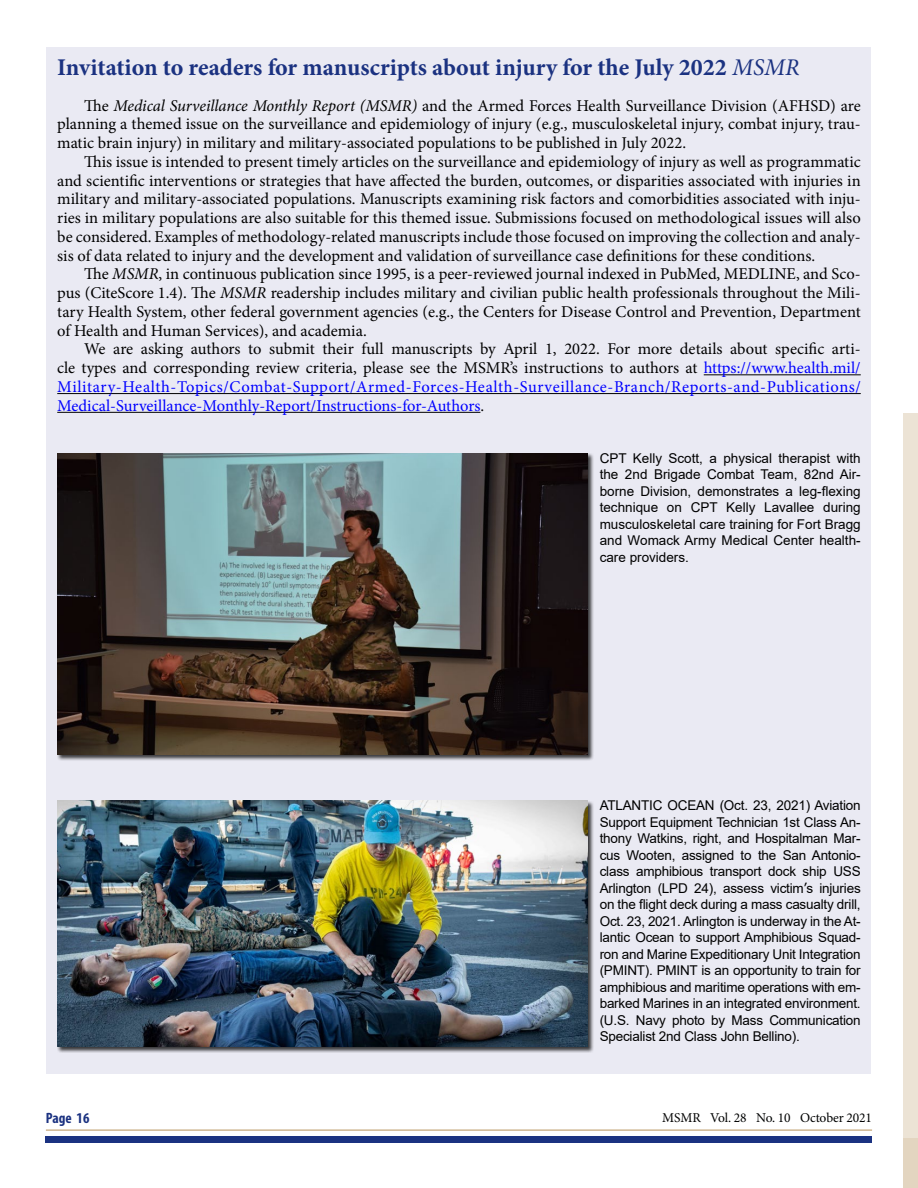
<style>
.page{position:relative;width:918px;height:1188px;background:#fff}
.page>*{position:absolute;margin:0;border:0;box-sizing:border-box;transform-origin:0 0}
.Heads{font:700 24px "Minion Pro";color:#1b3281}
.Body{font:16.5px/18.8px "Minion Pro";color:#000;text-align:justify}
.Body-2{font:16.5px/18.8px "Minion Pro";color:#00f;text-align:justify}
.t1{font:700 condensed 15px "Myriad Pro";color:#1b3281}
.t2{font:13.5px/16.5px "Arial";letter-spacing:-.015em;color:#000;text-align:justify}
.t3{font:13.5px "Minion Pro";letter-spacing:-.01em;color:#010202}
.s1{font-weight:400;font-style:italic}
.s2{font-style:italic}
.s3{color:#000}
.s4{font-family:"Tahoma"}
</style>
<div class="page">
<div style="left:903px;top:413px;width:15px;height:775px;background:#ece3d5"></div>
<div style="left:903px;top:1138px;width:15px;height:50px;background:#e3d5c0"></div>
<div style="left:46px;top:1136px;width:826px;height:6px;background:#1b3281"></div>
<hr style="left:46px;top:1129px;width:826px;height:2px;background:#cfb691">
<div style="left:47px;top:47px;width:824px;height:1026px;background:#eaeaf3"></div>
<hr style="left:704px;top:374px;width:157px;height:1px;background:#000">
<hr style="left:57px;top:393px;width:804px;height:1px;background:#000">
<hr style="left:57px;top:412px;width:423px;height:1px;background:#000">
<div style="left:57px;top:453px;width:537px;height:308px;background:#000;opacity:.75"></div>
<img style="left:57px;top:453px;width:531px;height:301px">
<div style="left:57px;top:801px;width:537px;height:252px;background:#000;opacity:.75"></div>
<img style="left:57px;top:801px;width:531px;height:246px">
<h1 class="Heads" style="left:57px;top:51px;width:744px">Invitation to readers for manuscripts about injury for the July 2022 <span class="s1">MSMR</span></h1>
<p class="Body" style="left:57px;top:96px;width:805px;text-indent:27px">The <span class="s2">Medical Surveillance Monthly Report (MSMR)</span> and the Armed Forces Health Surveillance Division (AFHSD) are planning a themed issue on the surveillance and epidemiology of injury (e.g., musculoskeletal injury, combat injury, trau&shy;matic brain injury) in military and military-associated populations to be published in July 2022.</p>
<p class="Body" style="left:57px;top:152px;width:805px;text-indent:27px">This issue is intended to present timely articles on the surveillance and epidemiology of injury as well as programmatic and scientific interventions or strategies that have affected the burden, outcomes, or disparities associated with injuries in military and military-associated populations. Manuscripts examining risk factors and comorbidities associated with inju&shy;ries in military populations are also suitable for this themed issue. Submissions focused on methodological issues will also be considered. Examples of methodology-related manuscripts include those focused on improving the collection and analy&shy;sis of data related to injury and the development and validation of surveillance case definitions for these conditions.</p>
<p class="Body" style="left:57px;top:265px;width:805px;text-indent:27px">The <span class="s2">MSMR</span>, in continuous publication since 1995, is a peer-reviewed journal indexed in PubMed, MEDLINE, and Sco&shy;pus (CiteScore 1.4). The <span class="s2">MSMR</span> readership includes military and civilian public health professionals throughout the Mili&shy;tary Health System, other federal government agencies (e.g., the Centers for Disease Control and Prevention, Department of Health and Human Services), and academia.</p>
<p class="Body-2" style="left:57px;top:340px;width:805px;text-indent:27px"><span class="s3">We are asking authors to submit their full manuscripts by April 1, 2022. For more details about specific arti&shy;cle types and corresponding review criteria, please see the MSMR’s instructions to authors at</span> https://www.health.mil/ Military-Health-Topics/Combat-Support/Armed-Forces-Health-Surveillance-Branch/Reports-and-Publications/ Medical-Surveillance-Monthly-Report/Instructions-for-Authors<span class="s3">.</span></p>
<p class="t2" style="left:600px;top:450px;width:263px">CPT Kelly Scott, a physical therapist with the 2nd Brigade Combat Team, 82nd Air&shy;borne Division, demonstrates a leg-flexing technique on CPT Kelly Lavallee during musculoskeletal care training for Fort Bragg and Womack Army Medical Center health&shy;care providers.</p>
<p class="t2" style="left:600px;top:797px;width:263px">ATLANTIC OCEAN (Oct. 23, 2021) Aviation Support Equipment Technician 1st Class An&shy;thony Watkins, right, and Hospitalman Mar&shy;cus Wooten, assigned to the San Antonio&shy;class amphibious transport dock ship USS Arlington (LPD 24), assess victim<span class="s4">’</span>s injuries on the flight deck during a mass casualty drill, Oct. 23, 2021. Arlington is underway in the At&shy;lantic Ocean to support Amphibious Squad&shy;ron and Marine Expeditionary Unit Integration (PMINT). PMINT is an opportunity to train for amphibious and maritime operations with em&shy;barked Marines in an integrated environment. (U.S. Navy photo by Mass Communication Specialist 2nd Class John Bellino).</p>
<p class="t1" style="left:46px;top:1109px;width:45px">Page 16</p>
<p class="t3" style="left:662px;top:1109px;width:212px"><span class="s3">MSMR</span> Vol. 28 No. 10 October 2021</p>
</div>
